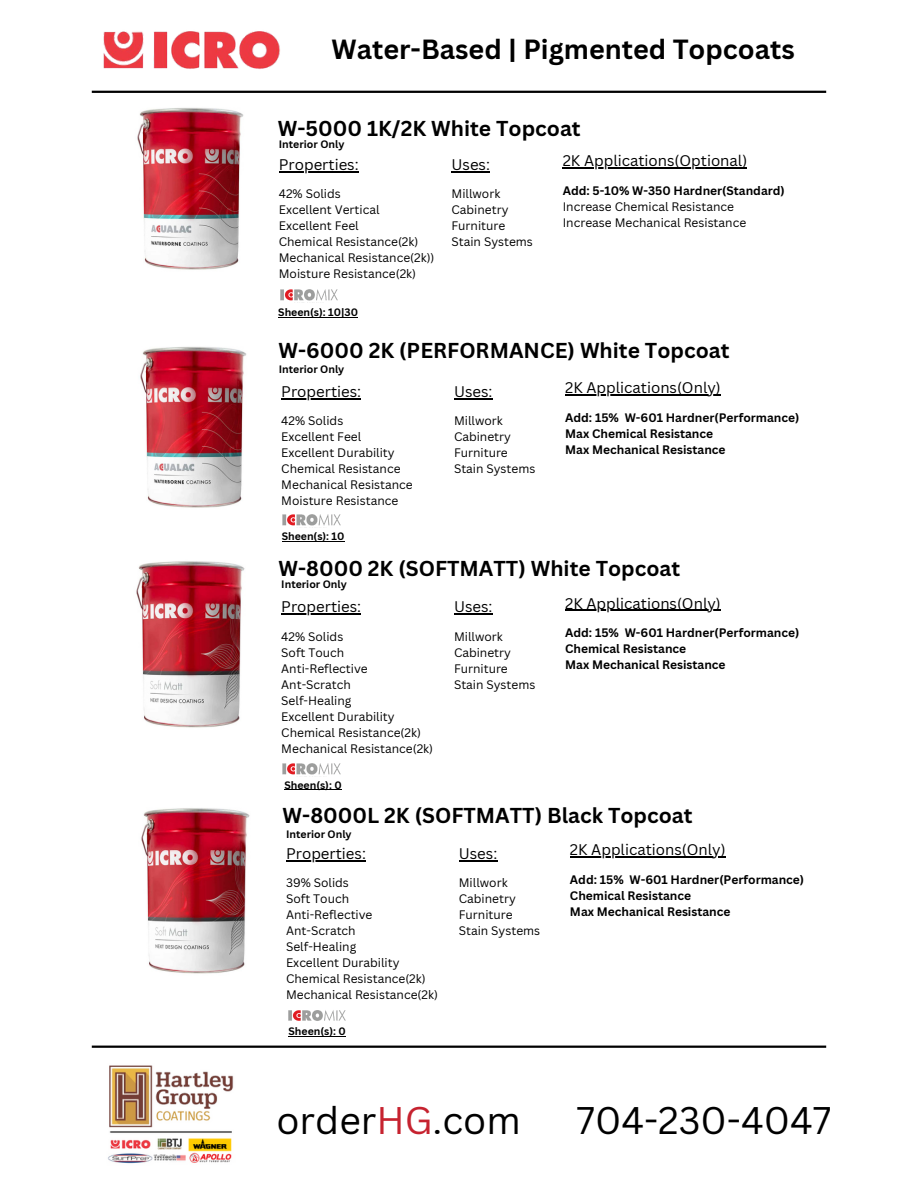
<style>
.page{position:relative;width:918px;height:1188px;background:#fff}
.page>*{position:absolute;margin:0;border:0;box-sizing:border-box;transform-origin:0 0}
.t1{font:37.5px "Canva Sans";color:#000}
.t2{font:700 27px "Canva Sans";color:#000}
.t3{font:700 21px "Canva Sans";color:#000}
.t4{font:15px "Canva Sans";color:#000}
.t5{font:12px "Canva Sans";color:#000}
.t6{font:700 12px "Canva Sans";color:#000}
.t7{font:700 10.5px "Canva Sans";color:#000}
.s1{color:#c6222f}
</style>
<div class="page">
<img style="left:137px;top:108px;width:107px;height:162px">
<hr style="left:92px;top:91px;width:734px;height:2px;background:#000">
<hr style="left:92px;top:1046px;width:734px;height:2px;background:#000">
<img style="left:108px;top:1065px;width:126px;height:99px">
<img style="left:103px;top:31px;width:177px;height:38px">
<hr style="left:279px;top:171px;width:80px;height:1px;background:#000">
<hr style="left:452px;top:171px;width:38px;height:1px;background:#000">
<img style="left:280px;top:289px;width:58px;height:12px">
<hr style="left:563px;top:167px;width:184px;height:1px;background:#000">
<hr style="left:278px;top:317px;width:80px;height:1px;background:#000">
<img style="left:140px;top:347px;width:107px;height:161px">
<img style="left:282px;top:514px;width:59px;height:12px">
<img style="left:282px;top:763px;width:59px;height:12px">
<img style="left:136px;top:561px;width:109px;height:167px">
<hr style="left:281px;top:398px;width:80px;height:1px;background:#000">
<hr style="left:454px;top:398px;width:39px;height:1px;background:#000">
<hr style="left:565px;top:394px;width:156px;height:1px;background:#000">
<hr style="left:281px;top:613px;width:80px;height:2px;background:#000">
<hr style="left:454px;top:613px;width:39px;height:2px;background:#000">
<hr style="left:565px;top:610px;width:156px;height:1px;background:#000">
<hr style="left:282px;top:541px;width:63px;height:1px;background:#000">
<hr style="left:284px;top:790px;width:58px;height:1px;background:#000">
<img style="left:288px;top:1010px;width:58px;height:11px">
<img style="left:141px;top:808px;width:109px;height:166px">
<hr style="left:286px;top:860px;width:80px;height:1px;background:#000">
<hr style="left:459px;top:860px;width:38px;height:1px;background:#000">
<hr style="left:570px;top:856px;width:156px;height:1px;background:#000">
<hr style="left:289px;top:1036px;width:57px;height:1px;background:#000">
<p class="t2" style="left:332px;top:30px;width:465px">Water-Based | Pigmented Topcoats</p>
<p class="t3" style="left:278px;top:113px;width:304px">W-5000 1K/2K White Topcoat</p>
<p class="t7" style="left:279px;top:136px;width:67px">Interior Only</p>
<p class="t4" style="left:279px;top:154px;width:81px">Properties:</p>
<p class="t5" style="left:279px;top:186px;width:64px">42% Solids</p>
<p class="t5" style="left:279px;top:202px;width:102px">Excellent Vertical</p>
<p class="t5" style="left:279px;top:218px;width:82px">Excellent Feel</p>
<p class="t5" style="left:279px;top:234px;width:141px">Chemical Resistance(2k)</p>
<p class="t5" style="left:279px;top:250px;width:157px">Mechanical Resistance(2k))</p>
<p class="t5" style="left:279px;top:266px;width:139px">Moisture Resistance(2k)</p>
<p class="t7" style="left:278px;top:305px;width:81px">Sheen(s): 10|30</p>
<p class="t4" style="left:452px;top:154px;width:40px">Uses:</p>
<p class="t5" style="left:452px;top:186px;width:50px">Millwork</p>
<p class="t5" style="left:452px;top:202px;width:59px">Cabinetry</p>
<p class="t5" style="left:452px;top:218px;width:55px">Furniture</p>
<p class="t5" style="left:452px;top:234px;width:83px">Stain Systems</p>
<p class="t4" style="left:563px;top:150px;width:186px">2K Applications(Optional)</p>
<p class="t6" style="left:563px;top:182px;width:224px">Add: 5-10% W-350 Hardner(Standard)</p>
<p class="t5" style="left:563px;top:198px;width:173px">Increase Chemical Resistance</p>
<p class="t5" style="left:563px;top:214px;width:185px">Increase Mechanical Resistance</p>
<p class="t3" style="left:279px;top:335px;width:453px">W-6000 2K (PERFORMANCE) White Topcoat</p>
<p class="t4" style="left:281px;top:381px;width:81px">Properties:</p>
<p class="t5" style="left:454px;top:413px;width:50px">Millwork</p>
<p class="t5" style="left:454px;top:429px;width:59px">Cabinetry</p>
<p class="t5" style="left:454px;top:445px;width:55px">Furniture</p>
<p class="t5" style="left:454px;top:461px;width:83px">Stain Systems</p>
<p class="t7" style="left:279px;top:362px;width:67px">Interior Only</p>
<p class="t4" style="left:565px;top:377px;width:157px">2K Applications(Only)</p>
<p class="t4" style="left:454px;top:381px;width:40px">Uses:</p>
<p class="t6" style="left:565px;top:409px;width:236px">Add: 15% W-601 Hardner(Performance)</p>
<p class="t6" style="left:565px;top:425px;width:149px">Max Chemical Resistance</p>
<p class="t6" style="left:565px;top:441px;width:162px">Max Mechanical Resistance</p>
<p class="t5" style="left:281px;top:413px;width:64px">42% Solids</p>
<p class="t5" style="left:281px;top:429px;width:82px">Excellent Feel</p>
<p class="t5" style="left:281px;top:445px;width:115px">Excellent Durability</p>
<p class="t5" style="left:281px;top:461px;width:121px">Chemical Resistance</p>
<p class="t5" style="left:281px;top:477px;width:133px">Mechanical Resistance</p>
<p class="t5" style="left:281px;top:493px;width:119px">Moisture Resistance</p>
<p class="t7" style="left:282px;top:528px;width:64px">Sheen(s): 10</p>
<p class="t3" style="left:278px;top:554px;width:403px">W-8000 2K (SOFTMATT) White Topcoat</p>
<p class="t4" style="left:281px;top:596px;width:81px">Properties:</p>
<p class="t5" style="left:454px;top:628px;width:50px">Millwork</p>
<p class="t5" style="left:454px;top:644px;width:59px">Cabinetry</p>
<p class="t5" style="left:454px;top:660px;width:55px">Furniture</p>
<p class="t5" style="left:454px;top:676px;width:83px">Stain Systems</p>
<p class="t7" style="left:281px;top:577px;width:67px">Interior Only</p>
<p class="t4" style="left:565px;top:592px;width:157px">2K Applications(Only)</p>
<p class="t4" style="left:454px;top:596px;width:40px">Uses:</p>
<p class="t6" style="left:565px;top:624px;width:236px">Add: 15% W-601 Hardner(Performance)</p>
<p class="t6" style="left:565px;top:640px;width:123px">Chemical Resistance</p>
<p class="t6" style="left:565px;top:656px;width:162px">Max Mechanical Resistance</p>
<p class="t5" style="left:281px;top:628px;width:64px">42% Solids</p>
<p class="t5" style="left:281px;top:644px;width:65px">Soft Touch</p>
<p class="t5" style="left:281px;top:660px;width:88px">Anti-Reflective</p>
<p class="t5" style="left:281px;top:676px;width:71px">Ant-Scratch</p>
<p class="t5" style="left:281px;top:692px;width:72px">Self-Healing</p>
<p class="t5" style="left:281px;top:708px;width:115px">Excellent Durability</p>
<p class="t5" style="left:281px;top:724px;width:141px">Chemical Resistance(2k)</p>
<p class="t5" style="left:281px;top:740px;width:153px">Mechanical Resistance(2k)</p>
<p class="t7" style="left:284px;top:777px;width:59px">Sheen(s): 0</p>
<p class="t3" style="left:283px;top:800px;width:412px">W-8000L 2K (SOFTMATT) Black Topcoat</p>
<p class="t4" style="left:286px;top:843px;width:81px">Properties:</p>
<p class="t5" style="left:459px;top:875px;width:50px">Millwork</p>
<p class="t5" style="left:459px;top:891px;width:59px">Cabinetry</p>
<p class="t5" style="left:459px;top:907px;width:55px">Furniture</p>
<p class="t5" style="left:459px;top:923px;width:83px">Stain Systems</p>
<p class="t7" style="left:286px;top:827px;width:67px">Interior Only</p>
<p class="t4" style="left:570px;top:839px;width:157px">2K Applications(Only)</p>
<p class="t4" style="left:459px;top:843px;width:40px">Uses:</p>
<p class="t6" style="left:570px;top:871px;width:236px">Add: 15% W-601 Hardner(Performance)</p>
<p class="t6" style="left:570px;top:887px;width:123px">Chemical Resistance</p>
<p class="t6" style="left:570px;top:903px;width:162px">Max Mechanical Resistance</p>
<p class="t5" style="left:286px;top:875px;width:64px">39% Solids</p>
<p class="t5" style="left:286px;top:891px;width:65px">Soft Touch</p>
<p class="t5" style="left:286px;top:907px;width:88px">Anti-Reflective</p>
<p class="t5" style="left:286px;top:923px;width:71px">Ant-Scratch</p>
<p class="t5" style="left:286px;top:939px;width:72px">Self-Healing</p>
<p class="t5" style="left:286px;top:955px;width:115px">Excellent Durability</p>
<p class="t5" style="left:286px;top:971px;width:141px">Chemical Resistance(2k)</p>
<p class="t5" style="left:286px;top:987px;width:153px">Mechanical Resistance(2k)</p>
<p class="t7" style="left:289px;top:1024px;width:59px">Sheen(s): 0</p>
<p class="t1" style="left:276px;top:1094px;width:246px">order<span class="s1">HG</span>.com</p>
<p class="t1" style="left:577px;top:1094px;width:256px">704-230-4047</p>
</div>
